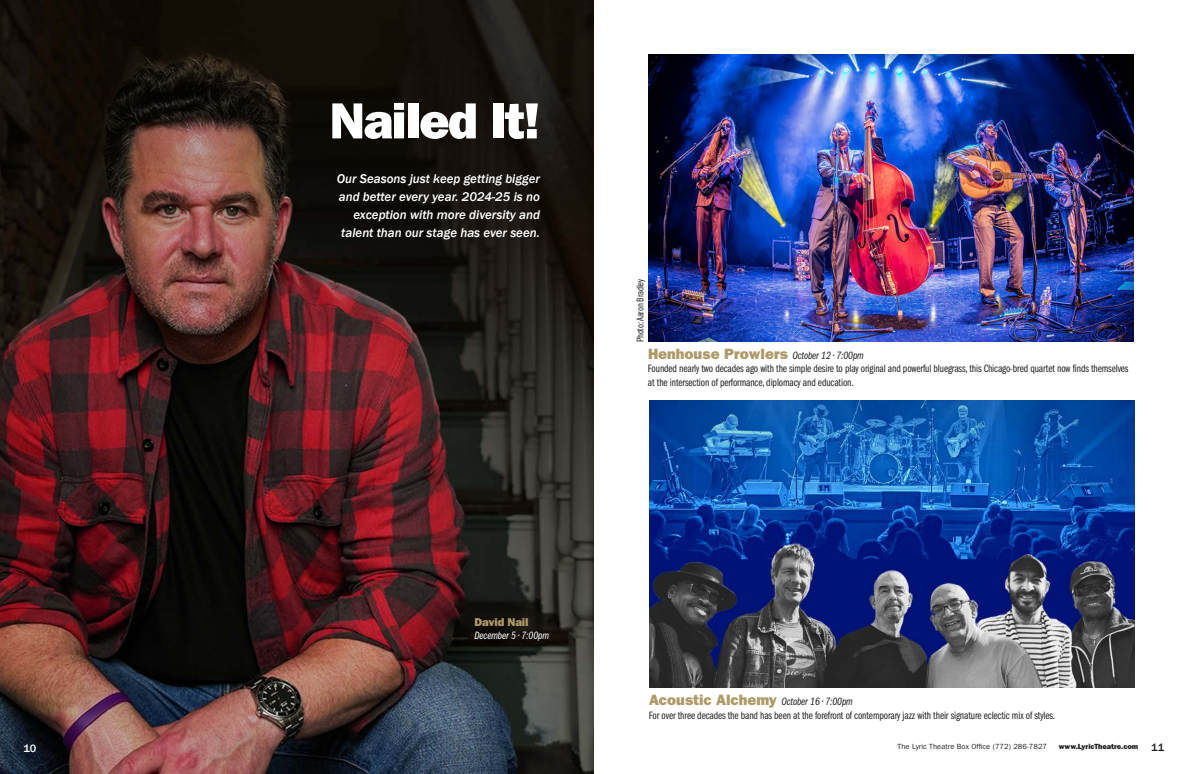
<style>
.page{position:relative;width:1188px;height:774px;background:#fff}
.page>*{position:absolute;margin:0;border:0;box-sizing:border-box;transform-origin:0 0}
.t1{font:51px "ITC Franklin Gothic Std Hvy";letter-spacing:-.03em;color:#fff}
.t2{font:15px "ITC Franklin Gothic Std Hvy";color:#ae9a69}
.t3{font:italic 500 13px/18px "Franklin Gothic";color:#fff;text-align:right}
.t4{font:11.4px "ITC Franklin Gothic Std Hvy";letter-spacing:-.01em;color:#ae9a69}
.t5{font:11px/13.2px "Franklin Gothic Book Cmpr";letter-spacing:-.01em;color:#231f20}
.t6{font:11px "Franklin Gothic Book Cmpr Ital";letter-spacing:-.01em;color:#231f20}
.t7{font:11px "ITC Franklin Gothic Std Bk Cp It";letter-spacing:-.01em;color:#fff}
.t8{font:500 11px "Franklin Gothic";color:#fff}
.t9{font:500 11px "Franklin Gothic";color:#231f20}
.t10{font:10px "Franklin Gothic Book Cmpr";letter-spacing:-.01em;color:#231f20}
.t11{font:7.5px "ITC Franklin Gothic Std";letter-spacing:.01em;color:#231f20}
.t12{font:7.5px "ITC Franklin Gothic Std Hvy";letter-spacing:-.01em;color:#231f20}
.s1{font-family:"Franklin Gothic Book Cmpr Ital";font-size:11px;color:#231f20}
.s2{font-family:"ITC Franklin Gothic Std Hvy";font-size:15px;color:#ae9a69}
</style>
<div class="page">
<img style="left:0;top:0;width:594px;height:774px">
<img style="left:648px;top:54px;width:486px;height:288px">
<img style="left:649px;top:400px;width:486px;height:288px">
<p class="t1" style="left:329px;top:91px;width:212px">Nailed It!</p>
<p class="t3" style="left:337px;top:170px;width:205px">Our Seasons just keep getting bigger and better every year. 2024-25 is no exception with more diversity and talent than our stage has ever seen.</p>
<p class="t10" style="left:635px;top:342px;width:65px;rotate:-90deg">Photo: Aaron Bradley</p>
<p class="t2" style="left:648px;top:345px;width:217px">Henhouse Prowlers <span class="s1">October 12 • 7:00pm</span></p>
<p class="t5" style="left:648px;top:362px;width:482px">Founded nearly two decades ago with the simple desire to play original and powerful bluegrass, this Chicago-bred quartet now finds themselves at the intersection of performance, diplomacy and education.</p>
<p class="t4" style="left:474px;top:615px;width:56px">David Nail</p>
<p class="t7" style="left:474px;top:630px;width:76px">December 5 • 7:00pm</p>
<p class="t6" style="left:649px;top:696px;width:205px"><span class="s2">Acoustic Alchemy</span> October 16 • 7:00pm</p>
<p class="t5" style="left:649px;top:709px;width:408px">For over three decades the band has been at the forefront of contemporary jazz with their signature eclectic mix of styles.</p>
<p class="t8" style="left:23px;top:742px;width:14px">10</p>
<p class="t11" style="left:898px;top:743px;width:151px">The Lyric Theatre Box Office (772) 286-7827</p>
<p class="t12" style="left:1059px;top:742px;width:81px">www.LyricTheatre.com</p>
<p class="t9" style="left:1151px;top:741px;width:14px">11</p>
</div>
